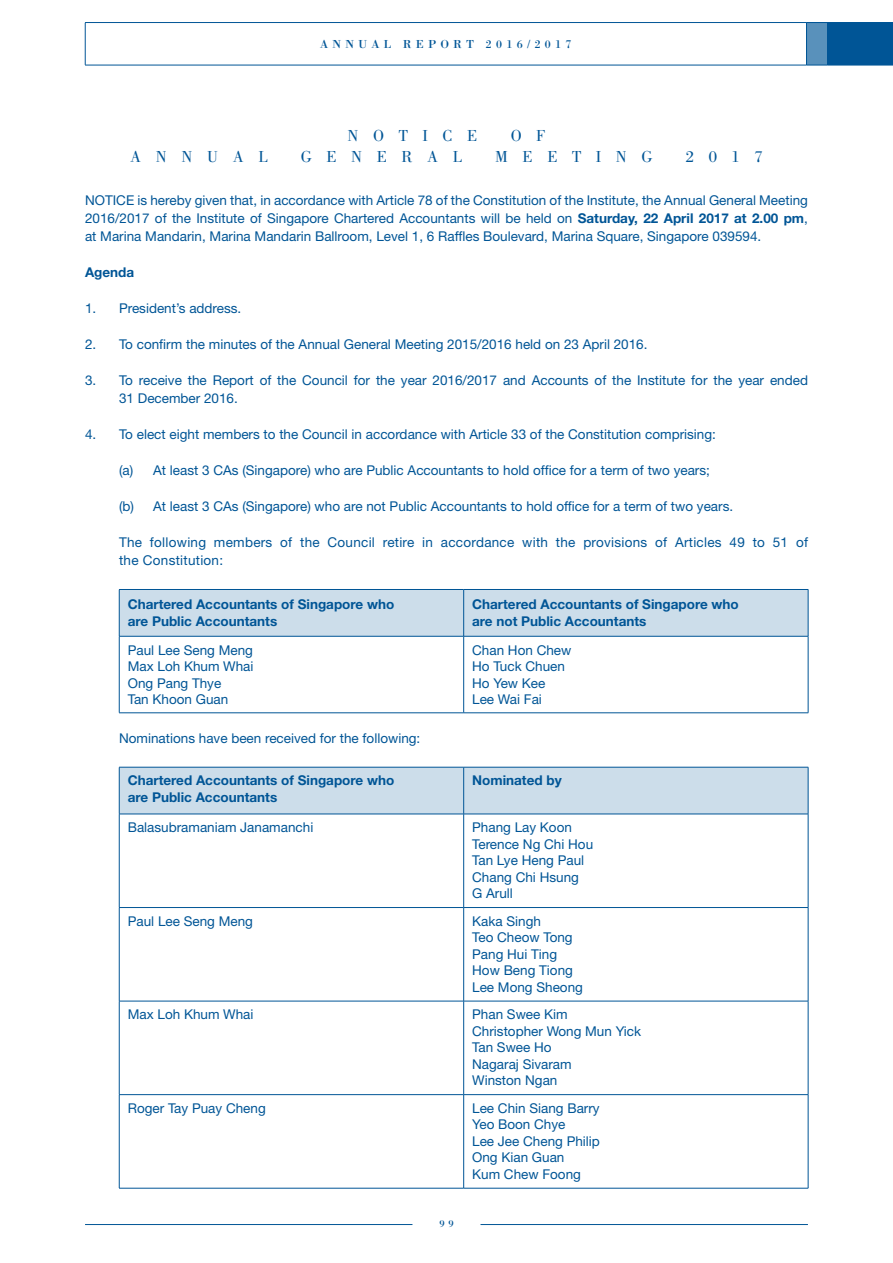
<style>
.page{position:relative;width:893px;height:1263px;background:#fff}
.page>*{position:absolute;margin:0;border:0;box-sizing:border-box;transform-origin:0 0}
.t1{font:16.5px "Bodoni Std";letter-spacing:.885em;color:#005596}
.t2{font:13.5px/16.5px "Helvetica Neue LT Std";color:#005596}
.t3{font:700 13.5px/16.5px "Helvetica Neue LT Std";color:#005596}
.t4{font:13.5px/18px "Helvetica Neue LT Std";letter-spacing:.02em;color:#005596}
.t5{font:12px "Bodoni Std";letter-spacing:.36em;color:#005596}
.t6{font:10.5px "Bodoni Std";color:#005596}
.s1{font-weight:700}
</style>
<div class="page">
<hr style="left:85px;top:1224px;width:327px;height:1px;background:#005596">
<hr style="left:480px;top:1224px;width:328px;height:1px;background:#005596">
<div style="left:806px;top:23px;width:22px;height:42px;background:#5991bb"></div>
<div style="left:828px;top:23px;width:65px;height:42px;background:#005596"></div>
<hr style="left:85px;top:22px;width:721px;height:1px;background:#005596">
<hr style="left:85px;top:23px;width:1px;height:42px;background:#005596">
<hr style="left:85px;top:65px;width:721px;height:1px;background:#005596">
<svg style="left:806px;top:22px;width:22px;height:1px"></svg>
<hr style="left:806px;top:23px;width:1px;height:42px;background:#005596">
<svg style="left:806px;top:65px;width:22px;height:1px"></svg>
<hr style="left:828px;top:22px;width:65px;height:1px;background:#005596">
<hr style="left:827px;top:23px;width:1px;height:42px;background:#005596">
<hr style="left:828px;top:65px;width:65px;height:1px;background:#005596">
<div style="left:120px;top:590px;width:688px;height:46px;background:#ccddea"></div>
<hr style="left:119px;top:589px;width:345px;height:1px;background:#005596">
<hr style="left:119px;top:590px;width:1px;height:46px;background:#005596">
<hr style="left:464px;top:589px;width:344px;height:1px;background:#005596">
<hr style="left:463px;top:590px;width:1px;height:46px;background:#005596">
<hr style="left:808px;top:590px;width:1px;height:46px;background:#005596">
<hr style="left:119px;top:636px;width:345px;height:1px;background:#005596">
<hr style="left:119px;top:636px;width:1px;height:77px;background:#005596">
<hr style="left:464px;top:636px;width:344px;height:1px;background:#005596">
<hr style="left:463px;top:636px;width:1px;height:77px;background:#005596">
<hr style="left:808px;top:636px;width:1px;height:77px;background:#005596">
<hr style="left:119px;top:712px;width:345px;height:1px;background:#005596">
<hr style="left:464px;top:712px;width:344px;height:1px;background:#005596">
<div style="left:120px;top:768px;width:688px;height:46px;background:#ccddea"></div>
<hr style="left:119px;top:767px;width:345px;height:1px;background:#005596">
<hr style="left:119px;top:767px;width:1px;height:47px;background:#005596">
<hr style="left:464px;top:767px;width:344px;height:1px;background:#005596">
<hr style="left:463px;top:767px;width:1px;height:47px;background:#005596">
<hr style="left:808px;top:767px;width:1px;height:47px;background:#005596">
<hr style="left:119px;top:814px;width:345px;height:1px;background:#005596">
<hr style="left:119px;top:814px;width:1px;height:93px;background:#005596">
<hr style="left:464px;top:814px;width:344px;height:1px;background:#005596">
<hr style="left:463px;top:814px;width:1px;height:93px;background:#005596">
<hr style="left:808px;top:814px;width:1px;height:93px;background:#005596">
<hr style="left:119px;top:907px;width:345px;height:1px;background:#005596">
<hr style="left:119px;top:908px;width:1px;height:93px;background:#005596">
<hr style="left:464px;top:907px;width:344px;height:1px;background:#005596">
<hr style="left:463px;top:908px;width:1px;height:93px;background:#005596">
<hr style="left:808px;top:908px;width:1px;height:93px;background:#005596">
<hr style="left:119px;top:1001px;width:345px;height:1px;background:#005596">
<hr style="left:119px;top:1001px;width:1px;height:93px;background:#005596">
<hr style="left:464px;top:1001px;width:344px;height:1px;background:#005596">
<hr style="left:463px;top:1001px;width:1px;height:93px;background:#005596">
<hr style="left:808px;top:1001px;width:1px;height:93px;background:#005596">
<hr style="left:119px;top:1094px;width:345px;height:1px;background:#005596">
<hr style="left:119px;top:1095px;width:1px;height:93px;background:#005596">
<hr style="left:464px;top:1094px;width:344px;height:1px;background:#005596">
<hr style="left:463px;top:1095px;width:1px;height:93px;background:#005596">
<hr style="left:808px;top:1095px;width:1px;height:93px;background:#005596">
<hr style="left:119px;top:1188px;width:345px;height:1px;background:#005596">
<hr style="left:464px;top:1188px;width:344px;height:1px;background:#005596">
<p class="t5" style="left:320px;top:37px;width:253px">ANNUAL REPORT 2016/2017</p>
<p class="t1" style="left:347px;top:126px;width:131px">NOTICE</p>
<p class="t1" style="left:511px;top:126px;width:36px">O F</p>
<p class="t1" style="left:130px;top:147px;width:139px">ANNUAL</p>
<p class="t1" style="left:301px;top:147px;width:162px">GENERAL</p>
<p class="t1" style="left:495px;top:147px;width:159px">MEETING</p>
<p class="t1" style="left:686px;top:147px;width:78px">2017</p>
<p class="t2" style="left:85px;top:191px;width:724px;line-height:18px;text-align:justify">NOTICE is hereby given that, in accordance with Article 78 of the Constitution of the Institute, the Annual General Meeting 2016/2017 of the Institute of Singapore Chartered Accountants will be held on <span class="s1">Saturday, 22 April 2017 at 2.00 pm</span>, at Marina Mandarin, Marina Mandarin Ballroom, Level 1, 6 Raffles Boulevard, Marina Square, Singapore 039594.</p>
<p class="t3" style="left:85px;top:264px;width:51px">Agenda</p>
<p class="t2" style="left:85px;top:300px;width:158px">1. President’s address.</p>
<p class="t2" style="left:85px;top:336px;width:564px">2. To confirm the minutes of the Annual General Meeting 2015/2016 held on 23 April 2016.</p>
<p class="t2" style="left:119px;top:371px;width:690px;line-height:18px;text-indent:-34px">3. To receive the Report of the Council for the year 2016/2017 and Accounts of the Institute for the year ended<br>31 December 2016.</p>
<p class="t2" style="left:85px;top:426px;width:632px">4. To elect eight members to the Council in accordance with Article 33 of the Constitution comprising:</p>
<p class="t2" style="left:119px;top:462px;width:592px">(a) At least 3 CAs (Singapore) who are Public Accountants to hold office for a term of two years;</p>
<p class="t2" style="left:119px;top:498px;width:616px">(b) At least 3 CAs (Singapore) who are not Public Accountants to hold office for a term of two years.</p>
<p class="t4" style="left:119px;top:533px;width:690px">The following members of the Council retire in accordance with the provisions of Articles 49 to 51 of the Constitution:</p>
<p class="t3" style="left:128px;top:596px;width:268px">Chartered Accountants of Singapore who are Public Accountants</p>
<p class="t3" style="left:472px;top:596px;width:268px">Chartered Accountants of Singapore who are not Public Accountants</p>
<p class="t2" style="left:128px;top:641px;width:127px">Paul Lee Seng Meng<br>Max Loh Khum Whai<br>Ong Pang Thye<br>Tan Khoon Guan</p>
<p class="t2" style="left:472px;top:641px;width:101px">Chan Hon Chew<br>Ho Tuck Chuen<br>Ho Yew Kee<br>Lee Wai Fai</p>
<p class="t2" style="left:119px;top:730px;width:303px">Nominations have been received for the following:</p>
<p class="t3" style="left:128px;top:772px;width:268px">Chartered Accountants of Singapore who are Public Accountants</p>
<p class="t3" style="left:472px;top:772px;width:91px">Nominated by</p>
<p class="t2" style="left:128px;top:819px;width:187px">Balasubramaniam Janamanchi</p>
<p class="t2" style="left:472px;top:819px;width:123px">Phang Lay Koon<br>Terence Ng Chi Hou<br>Tan Lye Heng Paul<br>Chang Chi Hsung<br>G Arull</p>
<p class="t2" style="left:128px;top:912px;width:127px">Paul Lee Seng Meng</p>
<p class="t2" style="left:472px;top:912px;width:112px">Kaka Singh<br>Teo Cheow Tong<br>Pang Hui Ting<br>How Beng Tiong<br>Lee Mong Sheong</p>
<p class="t2" style="left:128px;top:1006px;width:127px">Max Loh Khum Whai</p>
<p class="t2" style="left:472px;top:1006px;width:171px">Phan Swee Kim<br>Christopher Wong Mun Yick<br>Tan Swee Ho<br>Nagaraj Sivaram<br>Winston Ngan</p>
<p class="t2" style="left:128px;top:1099px;width:140px">Roger Tay Puay Cheng</p>
<p class="t2" style="left:472px;top:1099px;width:129px">Lee Chin Siang Barry<br>Yeo Boon Chye<br>Lee Jee Cheng Philip<br>Ong Kian Guan<br>Kum Chew Foong</p>
<p class="t6" style="left:439px;top:1217px;width:16px">9 9</p>
</div>
